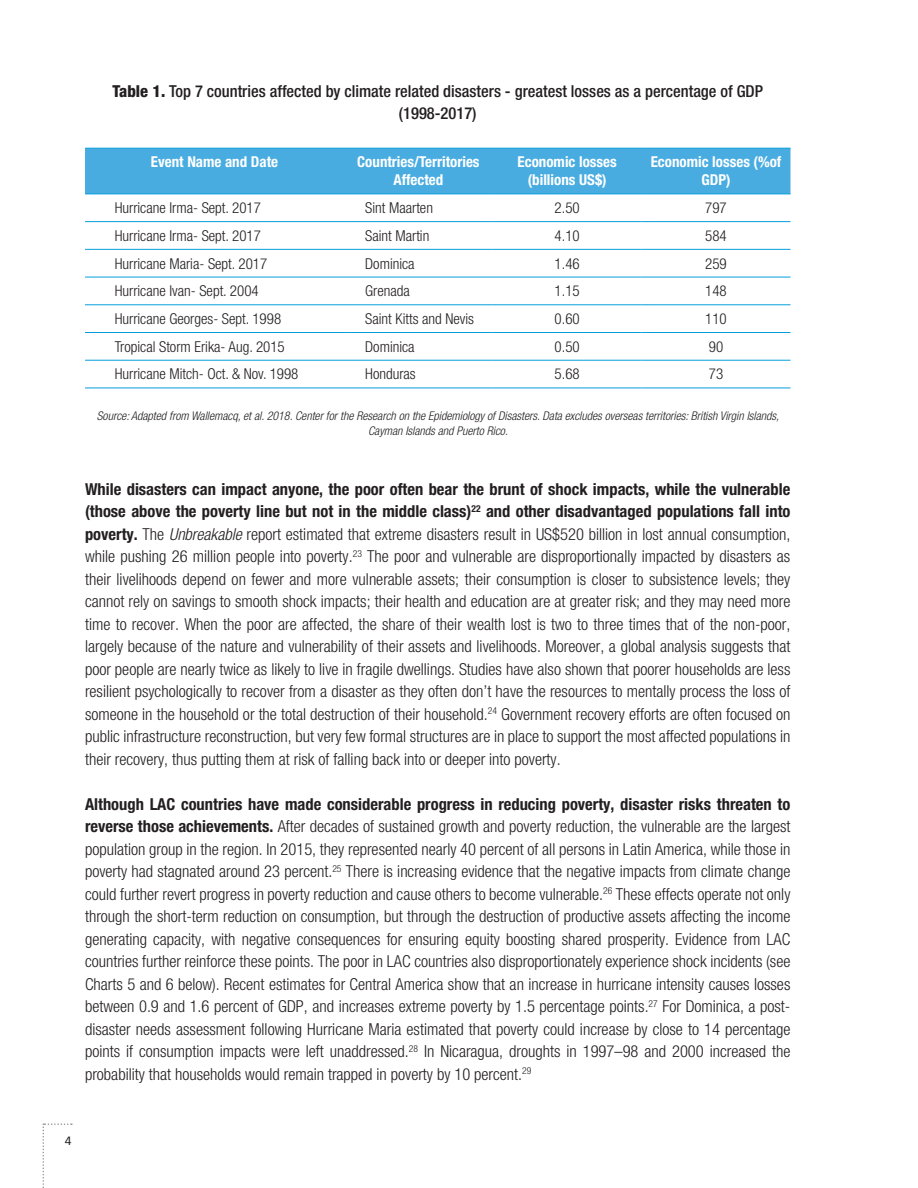
<style>
.page{position:relative;width:918px;height:1188px;background:#fff}
.page>*{position:absolute;margin:0;border:0;box-sizing:border-box;transform-origin:0 0}
.t1{font:300 condensed 16.5px/22.5px "Helvetica Neue LT Std";color:#231f20;text-align:justify}
.t2{font:500 condensed 16.5px/22.5px "Helvetica Neue LT Std";color:#231f20;text-align:center}
.t3{font:300 condensed 15px "Helvetica Neue LT Std";color:#231f20}
.t4{font:700 condensed 15px/18px "Helvetica Neue LT Std";color:#fff;text-align:center}
.t5{font:13.5px "Calibri";color:#231f20}
.t6{font:italic 300 condensed 12px/15px "Helvetica Neue LT Std";color:#231f20;text-align:center}
.s1{font-weight:800}
.s2{font-weight:700}
.s3{font-style:italic}
</style>
<div class="page">
<svg style="left:43px;top:1123px;width:29px;height:65px"></svg>
<div style="left:85px;top:149px;width:705px;height:45px;background:#48ace0"></div>
<hr style="left:85px;top:148px;width:259px;height:1px;background:#069edb">
<hr style="left:344px;top:148px;width:149px;height:1px;background:#069edb">
<hr style="left:493px;top:148px;width:149px;height:1px;background:#069edb">
<hr style="left:642px;top:148px;width:148px;height:1px;background:#069edb">
<hr style="left:85px;top:194px;width:259px;height:1px;background:#069edb">
<hr style="left:344px;top:194px;width:149px;height:1px;background:#069edb">
<hr style="left:493px;top:194px;width:149px;height:1px;background:#069edb">
<hr style="left:642px;top:194px;width:148px;height:1px;background:#069edb">
<hr style="left:85px;top:221px;width:259px;height:1px;background:#069edb">
<hr style="left:344px;top:221px;width:149px;height:1px;background:#069edb">
<hr style="left:493px;top:221px;width:149px;height:1px;background:#069edb">
<hr style="left:642px;top:221px;width:148px;height:1px;background:#069edb">
<hr style="left:85px;top:249px;width:259px;height:1px;background:#069edb">
<hr style="left:344px;top:249px;width:149px;height:1px;background:#069edb">
<hr style="left:493px;top:249px;width:149px;height:1px;background:#069edb">
<hr style="left:642px;top:249px;width:148px;height:1px;background:#069edb">
<hr style="left:85px;top:277px;width:259px;height:1px;background:#069edb">
<hr style="left:344px;top:277px;width:149px;height:1px;background:#069edb">
<hr style="left:493px;top:277px;width:149px;height:1px;background:#069edb">
<hr style="left:642px;top:277px;width:148px;height:1px;background:#069edb">
<hr style="left:85px;top:304px;width:259px;height:1px;background:#069edb">
<hr style="left:344px;top:304px;width:149px;height:1px;background:#069edb">
<hr style="left:493px;top:304px;width:149px;height:1px;background:#069edb">
<hr style="left:642px;top:304px;width:148px;height:1px;background:#069edb">
<hr style="left:85px;top:332px;width:259px;height:1px;background:#069edb">
<hr style="left:344px;top:332px;width:149px;height:1px;background:#069edb">
<hr style="left:493px;top:332px;width:149px;height:1px;background:#069edb">
<hr style="left:642px;top:332px;width:148px;height:1px;background:#069edb">
<hr style="left:85px;top:360px;width:259px;height:1px;background:#069edb">
<hr style="left:344px;top:360px;width:149px;height:1px;background:#069edb">
<hr style="left:493px;top:360px;width:149px;height:1px;background:#069edb">
<hr style="left:642px;top:360px;width:148px;height:1px;background:#069edb">
<hr style="left:85px;top:388px;width:259px;height:1px;background:#069edb">
<hr style="left:344px;top:388px;width:149px;height:1px;background:#069edb">
<hr style="left:493px;top:388px;width:149px;height:1px;background:#069edb">
<hr style="left:642px;top:388px;width:148px;height:1px;background:#069edb">
<p class="t2" style="left:112px;top:80px;width:652px"><span class="s1">Table 1.</span> Top 7 countries affected by climate related disasters - greatest losses as a percentage of GDP (1998-2017)</p>
<p class="t4" style="left:151px;top:153px;width:129px">Event Name and Date</p>
<p class="t4" style="left:357px;top:153px;width:124px">Countries/Territories<br>Affected</p>
<p class="t4" style="left:518px;top:153px;width:101px">Economic losses (billions US$)</p>
<p class="t4" style="left:651px;top:153px;width:132px">Economic losses (%of<br>GDP)</p>
<p class="t3" style="left:115px;top:199px;width:148px">Hurricane Irma- Sept. 2017</p>
<p class="t3" style="left:365px;top:199px;width:69px">Sint Maarten</p>
<p class="t3" style="left:555px;top:199px;width:27px">2.50</p>
<p class="t3" style="left:705px;top:199px;width:23px">797</p>
<p class="t3" style="left:115px;top:227px;width:148px">Hurricane Irma- Sept. 2017</p>
<p class="t3" style="left:365px;top:227px;width:66px">Saint Martin</p>
<p class="t3" style="left:555px;top:227px;width:27px">4.10</p>
<p class="t3" style="left:705px;top:227px;width:23px">584</p>
<p class="t3" style="left:115px;top:255px;width:154px">Hurricane Maria- Sept. 2017</p>
<p class="t3" style="left:365px;top:255px;width:51px">Dominica</p>
<p class="t3" style="left:555px;top:255px;width:27px">1.46</p>
<p class="t3" style="left:705px;top:255px;width:23px">259</p>
<p class="t3" style="left:115px;top:282px;width:145px">Hurricane Ivan- Sept. 2004</p>
<p class="t3" style="left:365px;top:282px;width:46px">Grenada</p>
<p class="t3" style="left:555px;top:282px;width:27px">1.15</p>
<p class="t3" style="left:705px;top:282px;width:23px">148</p>
<p class="t3" style="left:115px;top:310px;width:168px">Hurricane Georges- Sept. 1998</p>
<p class="t3" style="left:365px;top:310px;width:110px">Saint Kitts and Nevis</p>
<p class="t3" style="left:555px;top:310px;width:27px">0.60</p>
<p class="t3" style="left:705px;top:310px;width:23px">110</p>
<p class="t3" style="left:115px;top:338px;width:172px">Tropical Storm Erika- Aug. 2015</p>
<p class="t3" style="left:365px;top:338px;width:51px">Dominica</p>
<p class="t3" style="left:555px;top:338px;width:27px">0.50</p>
<p class="t3" style="left:709px;top:338px;width:16px">90</p>
<p class="t3" style="left:115px;top:366px;width:185px">Hurricane Mitch- Oct. &amp; Nov. 1998</p>
<p class="t3" style="left:365px;top:366px;width:52px">Honduras</p>
<p class="t3" style="left:555px;top:366px;width:27px">5.68</p>
<p class="t3" style="left:709px;top:366px;width:16px">73</p>
<p class="t6" style="left:97px;top:409px;width:684px">Source: Adapted from Wallemacq, et al. 2018. Center for the Research on the Epidemiology of Disasters. Data excludes overseas territories: British Virgin Islands,<br>Cayman Islands and Puerto Rico.</p>
<p class="t1" style="left:85px;top:478px;width:707px"><span class="s2">While disasters can impact anyone, the poor often bear the brunt of shock impacts, while the vulnerable (those above the poverty line but not in the middle class)</span><sup>22</sup> <span class="s2">and other disadvantaged populations fall into poverty.</span> The <span class="s3">Unbreakable</span> report estimated that extreme disasters result in US$520 billion in lost annual consumption, while pushing 26 million people into poverty.<sup>23</sup> The poor and vulnerable are disproportionally impacted by disasters as their livelihoods depend on fewer and more vulnerable assets; their consumption is closer to subsistence levels; they cannot rely on savings to smooth shock impacts; their health and education are at greater risk; and they may need more time to recover. When the poor are affected, the share of their wealth lost is two to three times that of the non-poor, largely because of the nature and vulnerability of their assets and livelihoods. Moreover, a global analysis suggests that poor people are nearly twice as likely to live in fragile dwellings. Studies have also shown that poorer households are less resilient psychologically to recover from a disaster as they often don’t have the resources to mentally process the loss of someone in the household or the total destruction of their household.<sup>24</sup> Government recovery efforts are often focused on public infrastructure reconstruction, but very few formal structures are in place to support the most affected populations in their recovery, thus putting them at risk of falling back into or deeper into poverty.</p>
<p class="t1" style="left:85px;top:793px;width:707px"><span class="s2">Although LAC countries have made considerable progress in reducing poverty, disaster risks threaten to reverse those achievements.</span> After decades of sustained growth and poverty reduction, the vulnerable are the largest population group in the region. In 2015, they represented nearly 40 percent of all persons in Latin America, while those in poverty had stagnated around 23 percent.<sup>25</sup> There is increasing evidence that the negative impacts from climate change could further revert progress in poverty reduction and cause others to become vulnerable.<sup>26</sup> These effects operate not only through the short-term reduction on consumption, but through the destruction of productive assets affecting the income generating capacity, with negative consequences for ensuring equity boosting shared prosperity. Evidence from LAC countries further reinforce these points. The poor in LAC countries also disproportionately experience shock incidents (see Charts 5 and 6 below). Recent estimates for Central America show that an increase in hurricane intensity causes losses between 0.9 and 1.6 percent of GDP, and increases extreme poverty by 1.5 percentage points.<sup>27</sup> For Dominica, a post&shy;disaster needs assessment following Hurricane Maria estimated that poverty could increase by close to 14 percentage points if consumption impacts were left unaddressed.<sup>28</sup> In Nicaragua, droughts in 1997–98 and 2000 increased the probability that households would remain trapped in poverty by 10 percent.<sup>29</sup></p>
<p class="t5" style="left:65px;top:1132px;width:8px">4</p>
</div>
